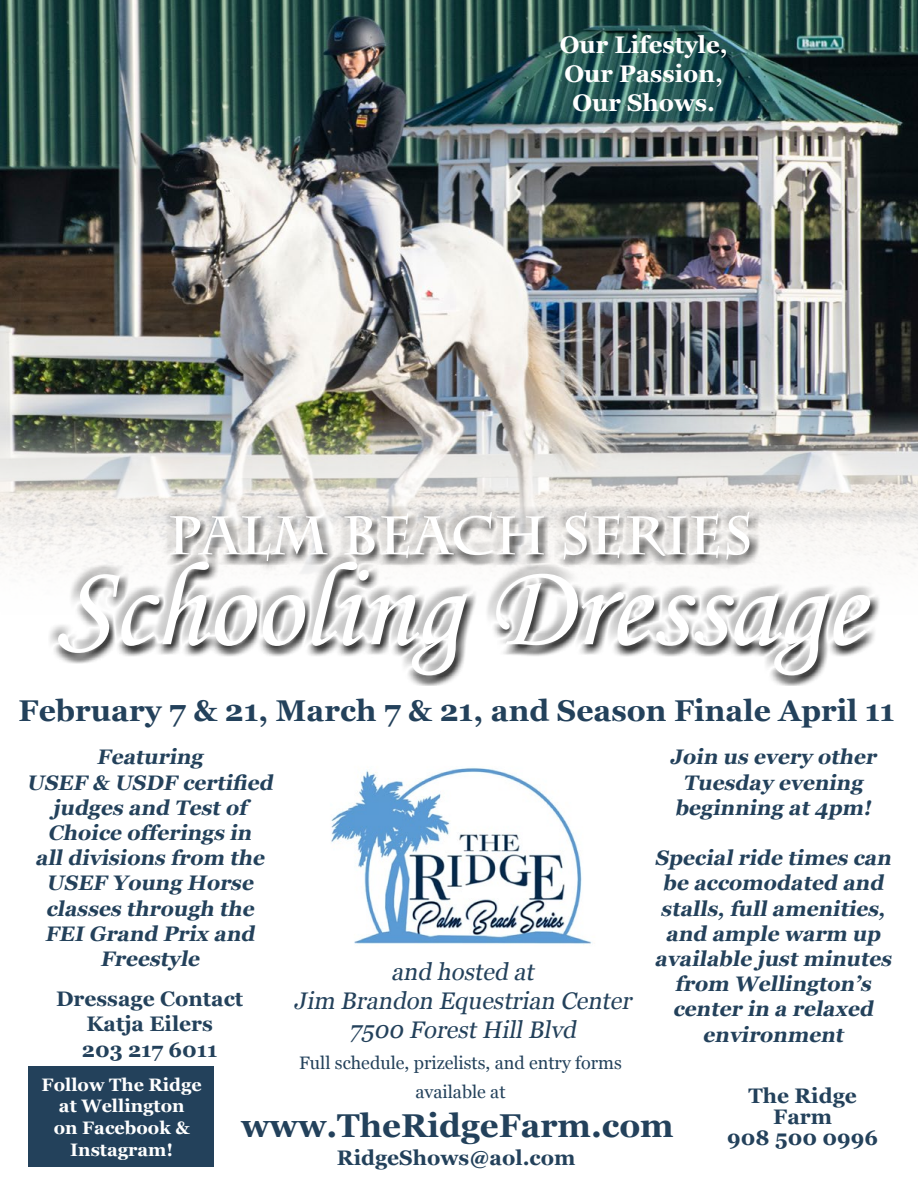
<style>
.page{position:relative;width:918px;height:1188px;background:#fff}
.page>*{position:absolute;margin:0;border:0;box-sizing:border-box;transform-origin:0 0}
.t1{font:120px "Monotype Corsiva";color:#fff}
.t2{font:700 54px "Charlemagne Std";color:#fff}
.t3{font:700 33px "Georgia";color:#23415b}
.t4{font:700 30px "Georgia";color:#23415b}
.t5{font:italic 24px/28.8px "Georgia";color:#23415b;text-align:center}
.t6{font:700 24px/28.8px "Georgia";color:#fff;text-align:center}
.t7{font:italic 700 21px/25.2px "Georgia";color:#23415b;text-align:center}
.t8{font:700 21px/21px "Georgia";color:#23415b;text-align:center}
.t9{font:18px/28.8px "Georgia";color:#23415b;text-align:center}
.t10{font:700 18px/21.6px "Georgia";color:#fff;text-align:center}
</style>
<div class="page">
<div style="left:28px;top:1066px;width:185px;height:100px;background:#23415b"></div>
<img style="left:0;top:0;width:918px;height:571px">
<div style="left:48px;top:502px;width:830px;height:173px;background:#000;opacity:.38"></div>
<div style="left:51px;top:505px;width:830px;height:181px;background:#000;opacity:.75"></div>
<img style="left:331px;top:767px;width:261px;height:177px">
<p class="t6" style="left:560px;top:29px;width:169px">Our Lifestyle,<br>Our Passion,<br>Our Shows.</p>
<h2 class="t2" style="left:167px;top:504px;width:587px">PALM BEACH SERIES</h2>
<h1 class="t1" style="left:56px;top:535px;width:810px">Schooling Dressage</h1>
<h3 class="t4" style="left:19px;top:688px;width:878px">February 7 &amp; 21, March 7 &amp; 21, and Season Finale April 11</h3>
<p class="t7" style="left:27px;top:743px;width:253px">Featuring<br>USEF &amp; USDF certified judges and Testof<br>Choice offerings in alldivisions from the<br>USEF Young Horse classes through the<br>FEIGrand Prix and<br>Freestyle</p>
<p class="t7" style="left:670px;top:743px;width:213px">Join us every other<br>Tuesday evening beginning at4pm!</p>
<p class="t7" style="left:655px;top:844px;width:243px">Specialride times can be accomodated and stalls,fullamenities, and ample warm up available justminutes from Wellington’s center in a relaxed environment</p>
<p class="t5" style="left:294px;top:956px;width:345px">and hosted at<br>Jim Brandon Equestrian Center<br>7500 ForestHillBlvd</p>
<p class="t8" style="left:56px;top:985px;width:189px;line-height:25.2px">Dressage Contact<br>Katja Eilers<br>203 217 6011</p>
<p class="t9" style="left:299px;top:1048px;width:324px">Full schedule, prizelists, and entry forms available at</p>
<h3 class="t3" style="left:241px;top:1101px;width:434px">www.TheRidgeFarm.com</h3>
<p class="t10" style="left:42px;top:1073px;width:162px">Follow The Ridge at Wellington<br>on Facebook &amp;<br>Instagram!</p>
<p class="t8" style="left:727px;top:1085px;width:152px">The Ridge<br>Farm<br>908 500 0996</p>
<p class="t8" style="left:337px;top:1147px;width:240px">RidgeShows@aol.com</p>
</div>
